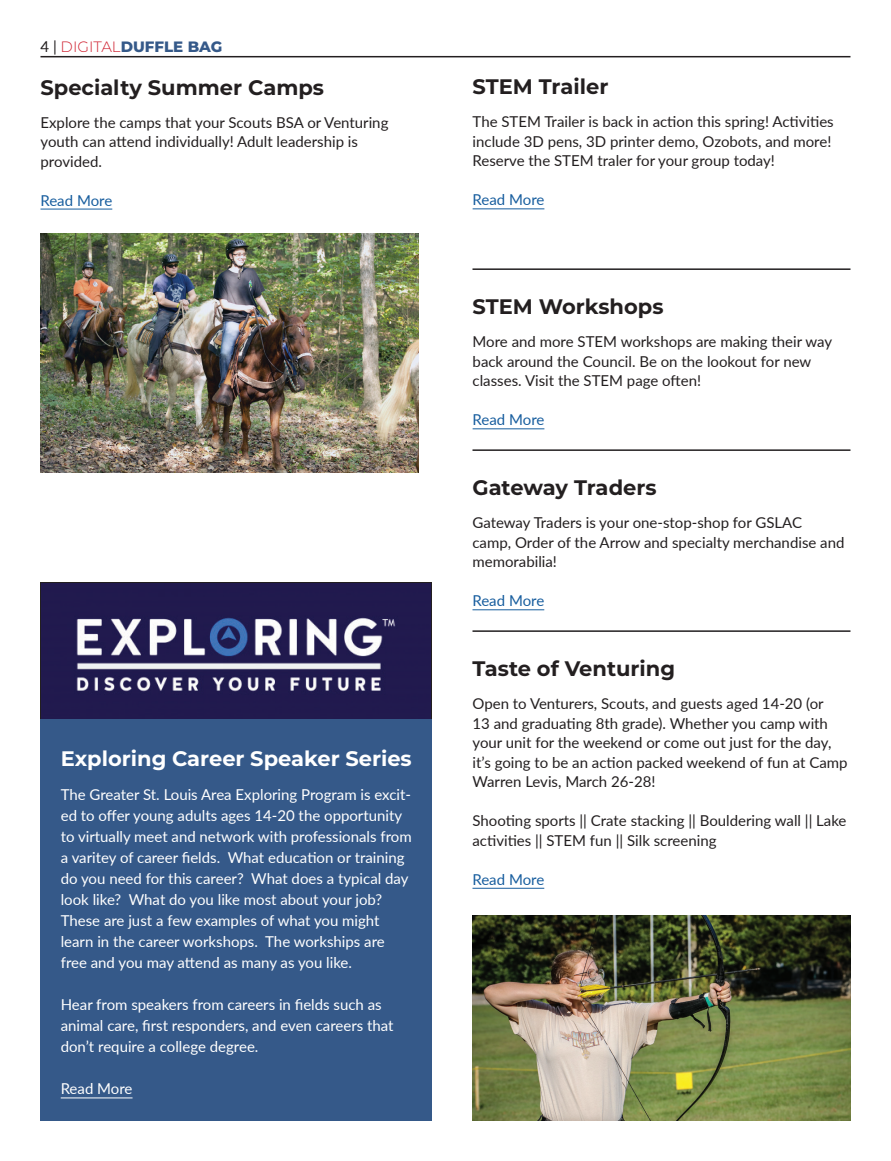
<style>
.page{position:relative;width:891px;height:1161px;background:#fff}
.page>*{position:absolute;margin:0;border:0;box-sizing:border-box;transform-origin:0 0}
.t1{font:700 21px "Montserrat";color:#231f20}
.t2{font:700 21px "Montserrat";color:#fff}
.t3{font:15px/19.5px "Lato";color:#231f20}
.t4{font:15px/21px "Lato";color:#fff}
.t5{font:15px "Lato";letter-spacing:-.01em;color:#175d9e}
.t6{font:800 15px "Montserrat";color:#355989}
.s1{font-family:"Lato";font-weight:400;color:#231f20}
.s2{font-weight:300;color:#cf202f}
</style>
<div class="page">
<hr style="left:40px;top:56px;width:810px;height:1px;background:#231f20">
<hr style="left:472px;top:609px;width:72px;height:1px;background:#175d9e">
<hr style="left:40px;top:209px;width:72px;height:1px;background:#175d9e">
<hr style="left:472px;top:888px;width:72px;height:1px;background:#175d9e">
<div style="left:40px;top:713px;width:392px;height:407px;background:#355989"></div>
<hr style="left:61px;top:1098px;width:72px;height:1px;background:#fff">
<div style="left:40px;top:582px;width:392px;height:136px;background:#21194e"></div>
<img style="left:76px;top:617px;width:319px;height:75px">
<hr style="left:473px;top:428px;width:71px;height:1px;background:#175d9e">
<img style="left:472px;top:916px;width:378px;height:204px">
<hr style="left:472px;top:268px;width:378px;height:2px;background:#231f20">
<hr style="left:473px;top:209px;width:71px;height:1px;background:#175d9e">
<img style="left:40px;top:233px;width:378px;height:239px">
<hr style="left:472px;top:630px;width:378px;height:2px;background:#231f20">
<hr style="left:472px;top:449px;width:378px;height:2px;background:#231f20">
<p class="t6" style="left:40px;top:36px;width:183px"><span class="s1">4 |</span> <span class="s2">DIGITAL</span>DUFFLE BAG</p>
<h1 class="t1" style="left:40px;top:72px;width:285px">Specialty Summer Camps</h1>
<p class="t3" style="left:40px;top:112px;width:349px">Explore the camps that your Scouts BSA or Venturing youth can attend individually! Adult leadership is provided.</p>
<p class="t5" style="left:40px;top:189px;width:73px">Read More</p>
<h1 class="t2" style="left:61px;top:743px;width:352px">Exploring Career Speaker Series</h1>
<p class="t4" style="left:61px;top:784px;width:352px">The Greater St. Louis Area Exploring Program is excit&shy;ed to offer young adults ages 14-20 the opportunity to virtually meet and network with professionals from a varitey of career fields. What education or training do you need for this career? What does a typical day look like? What do you like most about your job?<br>These are just a few examples of what you might learn in the career workshops. The workships are free and you may attend as many as you like.</p>
<p class="t4" style="left:61px;top:994px;width:334px">Hear from speakers from careers in fields such as animal care, first responders, and even careers that don’t require a college degree.</p>
<p class="t4" style="left:61px;top:1078px;width:73px">Read More</p>
<h1 class="t1" style="left:473px;top:72px;width:137px">STEM Trailer</h1>
<p class="t3" style="left:473px;top:112px;width:363px">The STEM Trailer is back in action this spring! Activities include 3D pens, 3D printer demo, Ozobots, and more!<br>Reserve the STEM traler for your group today!</p>
<p class="t5" style="left:473px;top:189px;width:73px">Read More</p>
<h1 class="t1" style="left:473px;top:292px;width:192px">STEM Workshops</h1>
<p class="t3" style="left:473px;top:332px;width:361px">More and more STEM workshops are making their way back around the Council. Be on the lookout for new classes. Visit the STEM page often!</p>
<p class="t5" style="left:473px;top:409px;width:73px">Read More</p>
<h1 class="t1" style="left:472px;top:473px;width:186px">Gateway Traders</h1>
<p class="t3" style="left:472px;top:512px;width:374px">Gateway Traders is your one-stop-shop for GSLAC camp, Order of the Arrow and specialty merchandise and memorabilia!</p>
<p class="t5" style="left:472px;top:590px;width:73px">Read More</p>
<h1 class="t1" style="left:472px;top:654px;width:204px">Taste of Venturing</h1>
<p class="t3" style="left:472px;top:693px;width:377px">Open to Venturers, Scouts, and guests aged 14-20 (or<br>13 and graduating 8th grade). Whether you camp with your unit for the weekend or come out just for the day, it’s going to be an action packed weekend of fun at Camp Warren Levis, March 26-28!</p>
<p class="t3" style="left:472px;top:810px;width:376px">Shooting sports || Crate stacking || Bouldering wall || Lake activities || STEM fun || Silk screening</p>
<p class="t5" style="left:472px;top:869px;width:73px">Read More</p>
</div>
